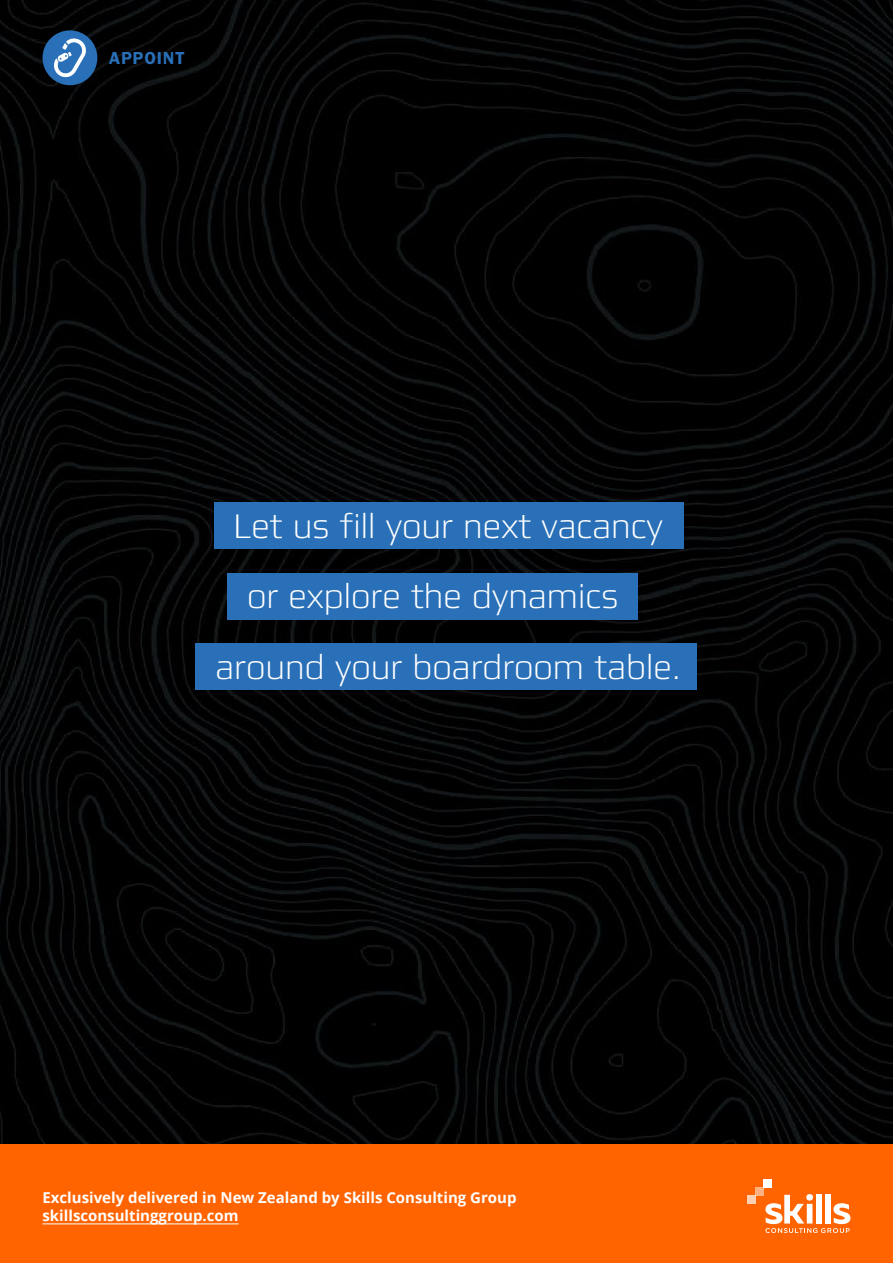
<style>
.page{position:relative;width:893px;height:1263px;background:#fff}
.page>*{position:absolute;margin:0;border:0;box-sizing:border-box;transform-origin:0 0}
.t1{font:300 36.3px/70.5px "Mdd";color:#fff}
.t2{font:18px "Franklin Gothic URW Dem";letter-spacing:.05em;color:#2970b8}
.t3{font:700 15px/18px "Open Sans";color:#fff}
</style>
<div class="page">
<img style="left:0;top:0;width:893px;height:1144px">
<div style="left:0;top:1144px;width:893px;height:119px;background:#ff6400"></div>
<div style="left:43px;top:30px;width:54px;height:55px;background:#2970b8;border-radius:50%"></div>
<svg style="left:52px;top:38px;width:36px;height:41px"></svg>
<hr style="left:43px;top:1223px;width:196px;height:1px;background:#fff">
<div style="left:196px;top:643px;width:501px;height:47px;background:#2970b8"></div>
<div style="left:214px;top:502px;width:470px;height:47px;background:#2970b8"></div>
<div style="left:227px;top:573px;width:411px;height:47px;background:#2970b8"></div>
<div style="left:747px;top:1195px;width:8px;height:8px;background:#ffd0b2"></div>
<div style="left:755px;top:1187px;width:8px;height:8px;background:#ffb17f"></div>
<div style="left:763px;top:1179px;width:8px;height:8px;background:#fff"></div>
<svg style="left:765px;top:1194px;width:85px;height:39px"></svg>
<p class="t2" style="left:109px;top:47px;width:77px">APPOINT</p>
<h1 class="t1" style="left:247px;top:491px;width:417px;text-indent:-14px">Let us fill your next vacancy or explore the dynamics</h1>
<h1 class="t1" style="left:215px;top:632px;width:467px">around your boardroom table.</h1>
<p class="t3" style="left:43px;top:1188px;width:476px">Exclusively delivered in New Zealand by Skills Consulting Group skillsconsultinggroup.com</p>
</div>
